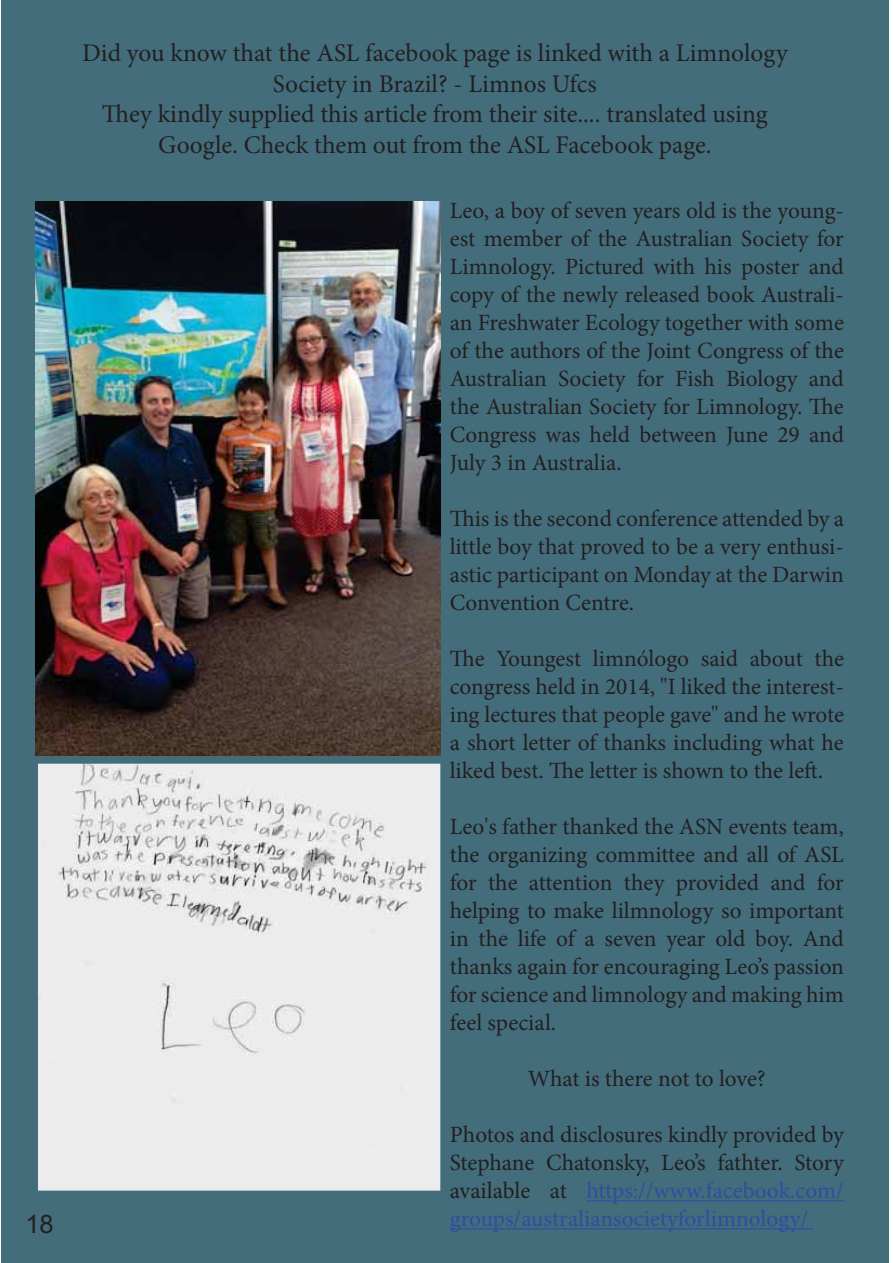
<style>
.page{position:relative;width:893px;height:1263px;background:#fff}
.page>*{position:absolute;margin:0;border:0;box-sizing:border-box;transform-origin:0 0}
.t1{font:25.5px/30.6px "Minion Pro";color:#231f20;text-align:center}
.t2{font:25.5px "Arial";color:#231f20}
.t3{font:23.4px/28px "Minion Pro";color:#231f20;text-align:justify}
.s1{color:#2c4fa2}
</style>
<div class="page">
<div style="left:1px;top:0;width:888px;height:1263px;background:#436d7b"></div>
<hr style="left:586px;top:1200px;width:258px;height:1px;background:#2c4fa2">
<hr style="left:450px;top:1228px;width:363px;height:1px;background:#2c4fa2">
<img style="left:38px;top:764px;width:402px;height:427px">
<img style="left:35px;top:201px;width:405px;height:555px">
<p class="t2" style="left:25px;top:1215px;width:30px">18</p>
<p class="t1" style="left:82px;top:40px;width:707px">Did you know that the ASL facebook page is linked with a Limnology Society in Brazil? - Limnos Ufcs<br>They kindly supplied this article from their site.... translated using Google. Check them out from the ASL Facebook page.</p>
<p class="t3" style="left:450px;top:199px;width:396px">Leo, a boy of seven years old is the young&shy;est member of the Australian Society for Limnology. Pictured with his poster and copy of the newly released book Australi&shy;an Freshwater Ecology together with some of the authors of the Joint Congress of the Australian Society for Fish Biology and the Australian Society for Limnology. The Congress was held between June 29 and July 3 in Australia.</p>
<p class="t3" style="left:450px;top:507px;width:396px">This is the second conference attended by a little boy that proved to be a very enthusi&shy;astic participant on Monday at the Darwin Convention Centre.</p>
<p class="t3" style="left:450px;top:647px;width:396px">The Youngest limnólogo said about the congress held in 2014, "I liked the interest&shy;ing lectures that people gave" and he wrote a short letter of thanks including what he liked best. The letter is shown to the left.</p>
<p class="t3" style="left:450px;top:815px;width:396px">Leo's father thanked the ASN events team, the organizing committee and all of ASL for the attention they provided and for helping to make lilmnology so important in the life of a seven year old boy. And thanks again for encouraging Leo’s passion for science and limnology and making him feel special.</p>
<p class="t3" style="left:528px;top:1067px;width:239px">What is there not to love?</p>
<p class="t3" style="left:450px;top:1123px;width:396px">Photos and disclosures kindly provided by Stephane Chatonsky, Leo’s fathter. Story available at <span class="s1">https://www.facebook.com/ groups/australiansocietyforlimnology/</span></p>
</div>
